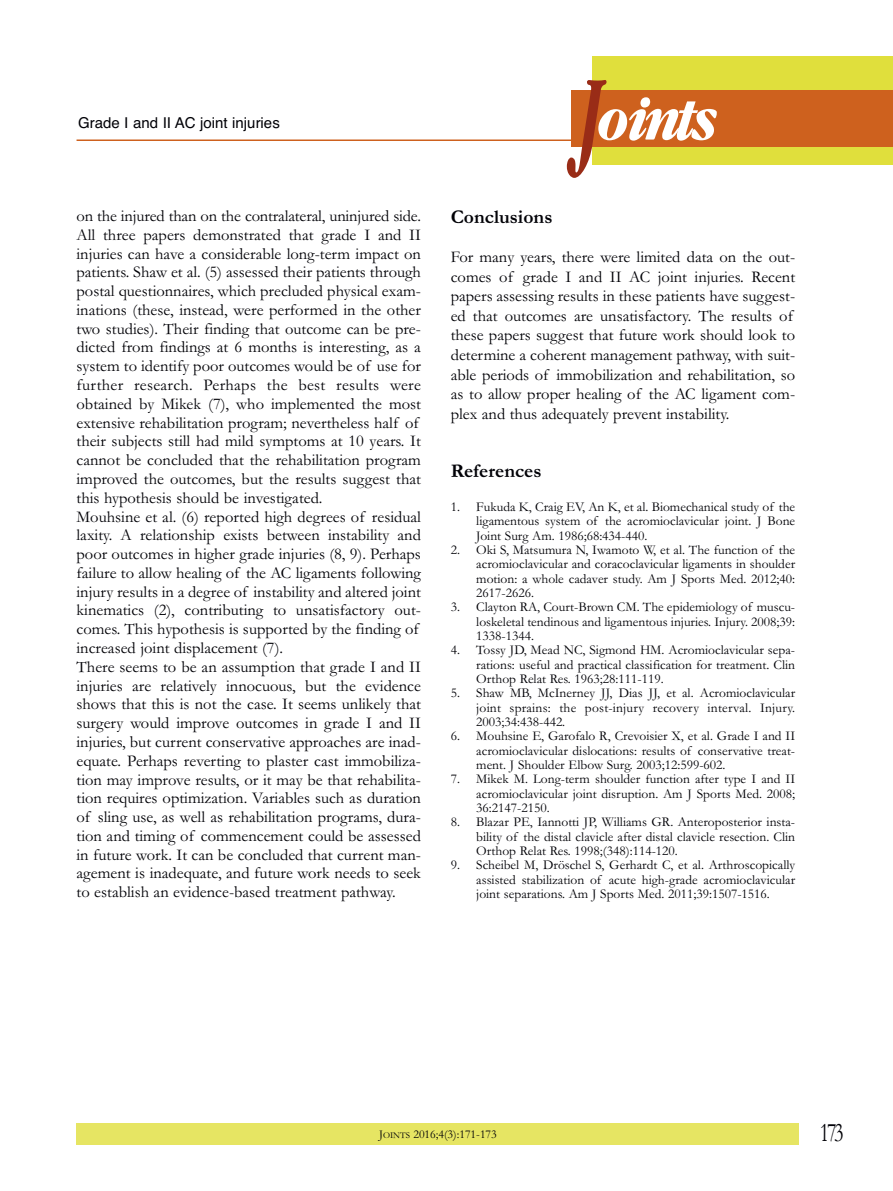
<style>
.page{position:relative;width:893px;height:1191px;background:#fff}
.page>*{position:absolute;margin:0;border:0;box-sizing:border-box;transform-origin:0 0}
.t1{font:italic 700 55.8px "Garamond Cond";letter-spacing:-.085em;color:#fff}
.t2{font:27px "Garamond";color:#000006;scale:.75 1}
.t3{font:700 19.5px "Garamond";color:#000006}
.t4{font:16.5px/18.8px "Garamond";color:#000006}
.t5{font:15px "Helvetica";color:#000006}
.t6{font:13.5px/14.4px "Garamond";color:#000006;text-align:justify}
.t7{font:12px "Garamond";color:#000006}
.s1{font-size:99.9px;color:#992c17}
.s2{font-size:9px}
</style>
<div class="page">
<div style="left:77px;top:1123px;width:722px;height:22px;background:#e6e563"></div>
<hr style="left:77px;top:139px;width:640px;height:2px;background:#ce611e">
<div style="left:592px;top:56px;width:301px;height:108px;background:#e0df3c"></div>
<div style="left:571px;top:91px;width:322px;height:56px;background:#ce611e"></div>
<p class="t5" style="left:78px;top:114px;width:203px">Grade I and II aC joint injuries</p>
<h1 class="t1" style="left:574px;top:88px;width:140px"><span class="s1">J</span>oints</h1>
<p class="t4" style="left:77px;top:206px;width:346px">on the injured than on the contralateral, uninjured side.<br>All three papers demonstrated that grade i and ii injuries can have a considerable long-term impact on patients. shaw et al. (5) assessed their patients through postal questionnaires, which precluded physical exam&shy;inations (these, instead, were performed in the other two studies). their finding that outcome can be pre&shy;dicted from findings at 6 months is interesting, as a system to identify poor outcomes would be of use for further research. Perhaps the best results were obtained by Mikek (7), who implemented the most extensive rehabilitation program; nevertheless half of their subjects still had mild symptoms at 10 years. it cannot be concluded that the rehabilitation program improved the outcomes, but the results suggest that this hypothesis should be investigated.<br>Mouhsine et al. (6) reported high degrees of residual laxity. A relationship exists between instability and poor outcomes in higher grade injuries (8, 9). Perhaps failure to allow healing of the AC ligaments following injury results in a degree of instability and altered joint kinematics (2), contributing to unsatisfactory out&shy;comes. this hypothesis is supported by the finding of increased joint displacement (7).<br>there seems to be an assumption that grade i and ii injuries are relatively innocuous, but the evidence shows that this is not the case. it seems unlikely that surgery would improve outcomes in grade i and ii injuries, but current conservative approaches are inad&shy;equate. Perhaps reverting to plaster cast immobiliza&shy;tion may improve results, or it may be that rehabilita&shy;tion requires optimization. Variables such as duration of sling use, as well as rehabilitation programs, dura&shy;tion and timing of commencement could be assessed in future work. it can be concluded that current man&shy;agement is inadequate, and future work needs to seek to establish an evidence-based treatment pathway.</p>
<p class="t3" style="left:451px;top:205px;width:103px">Conclusions</p>
<p class="t4" style="left:451px;top:246px;width:346px;line-height:19.6px">For many years, there were limited data on the out&shy;comes of grade i and ii AC joint injuries. Recent papers assessing results in these patients have suggest&shy;ed that outcomes are unsatisfactory. the results of these papers suggest that future work should look to determine a coherent management pathway, with suit&shy;able periods of immobilization and rehabilitation, so as to allow proper healing of the AC ligament com&shy;plex and thus adequately prevent instability.</p>
<p class="t3" style="left:451px;top:459px;width:92px">References</p>
<p class="t6" style="left:476px;top:499px;width:320px;text-indent:-26px">1. Fukuda K, Craig EV, An K, et al. Biomechanical study of the ligamentous system of the acromioclavicular joint. J Bone Joint surg Am. 1986;68:434-440.</p>
<p class="t6" style="left:476px;top:542px;width:320px;text-indent:-26px">2. oki s, Matsumura n, iwamoto W, et al. the function of the acromioclavicular and coracoclavicular ligaments in shoulder motion: a whole cadaver study. Am J sports Med. 2012;40:<br>2617-2626.</p>
<p class="t6" style="left:476px;top:599px;width:320px;text-indent:-26px">3. Clayton RA, Court-Brown CM. the epidemiology of muscu&shy;loskeletal tendinous and ligamentous injuries. injury. 2008;39:<br>1338-1344.</p>
<p class="t6" style="left:476px;top:642px;width:320px;text-indent:-26px">4. tossy JD, Mead nC, sigmond HM. Acromioclavicular sepa&shy;rations: useful and practical classification for treatment. Clin orthop Relat Res. 1963;28:111-119.</p>
<p class="t6" style="left:476px;top:685px;width:320px;text-indent:-26px">5. shaw MB, Mcinerney JJ, Dias JJ, et al. Acromioclavicular joint sprains: the post-injury recovery interval. injury.<br>2003;34:438-442.</p>
<p class="t6" style="left:476px;top:728px;width:320px;text-indent:-26px">6. Mouhsine E, Garofalo R, Crevoisier X, et al. Grade i and ii acromioclavicular dislocations: results of conservative treat&shy;ment. J shoulder Elbow surg. 2003;12:599-602.</p>
<p class="t6" style="left:476px;top:771px;width:320px;text-indent:-26px">7. Mikek M. Long-term shoulder function after type i and ii acromioclavicular joint disruption. Am J sports Med. 2008; 36:2147-2150.</p>
<p class="t6" style="left:476px;top:814px;width:320px;text-indent:-26px">8. Blazar PE, iannotti JP, Williams GR. Anteroposterior insta&shy;bility of the distal clavicle after distal clavicle resection. Clin orthop Relat Res. 1998;(348):114-120.</p>
<p class="t6" style="left:476px;top:857px;width:320px;text-indent:-26px">9. scheibel M, Dröschel s, Gerhardt C, et al. Arthroscopically assisted stabilization of acute high-grade acromioclavicular joint separations. Am J sports Med. 2011;39:1507-1516.</p>
<p class="t7" style="left:379px;top:1126px;width:119px">J<span class="s2">oints</span> 2016;4(3):171-173</p>
<h2 class="t2" style="left:820px;top:1116px;width:33px">173</h2>
</div>
